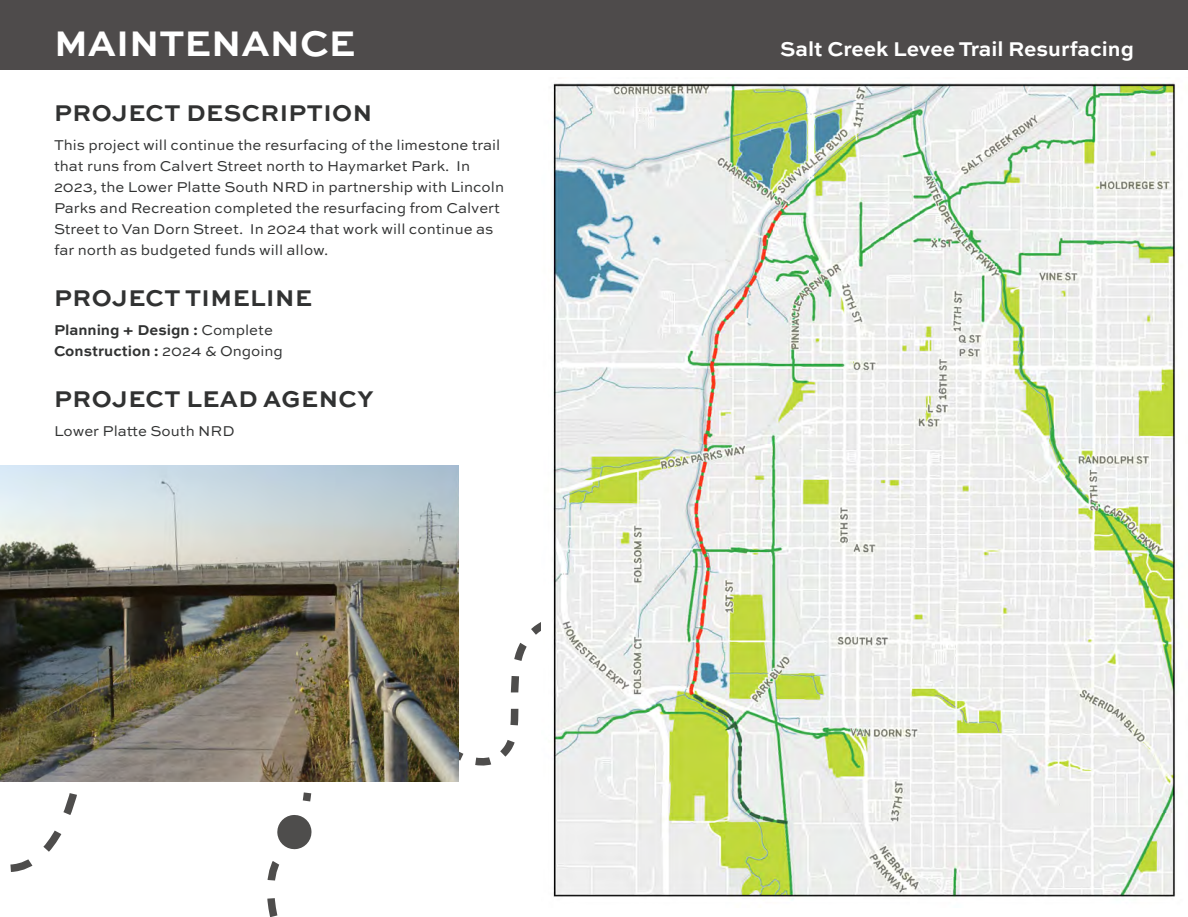
<style>
.page{position:relative;width:1188px;height:917px;background:#fff}
.page>*{position:absolute;margin:0;border:0;box-sizing:border-box;transform-origin:0 0}
.t1{font:700 37.5px "Sweet Sans Pro";color:#fff}
.t2{font:700 24px "Sweet Sans Pro";letter-spacing:.02em;color:#313232}
.t3{font:700 21px "Sweet Sans Pro";color:#fff}
.t4{font:15px/21px "Sweet Sans Pro";color:#313232}
.t5{font:700 15px "Sweet Sans Pro";color:#313232}
.s1{font-weight:400}
</style>
<div class="page">
<div style="left:0;top:0;width:1188px;height:70px;background:#4e4b4b"></div>
<svg style="left:458px;top:610px;width:83px;height:157px"></svg>
<svg style="left:10px;top:792px;width:302px;height:124px"></svg>
<img style="left:553px;top:82px;width:623px;height:818px">
<img style="left:0;top:465px;width:458px;height:317px">
<p class="t1" style="left:54px;top:15px;width:303px">MAINTENANCE</p>
<p class="t3" style="left:780px;top:33px;width:355px">Salt Creek Levee Trail Resurfacing</p>
<p class="t2" style="left:54px;top:95px;width:319px">PROJECT DESCRIPTION</p>
<p class="t4" style="left:54px;top:134px;width:452px">This project will continue the resurfacing of the limestone trail that runs from Calvert Street north to Haymarket Park. In 2023, the Lower Platte South NRD in partnership with Lincoln Parks and Recreation completed the resurfacing from Calvert Street to Van Dorn Street. In 2024 that work will continue as far north as budgeted funds will allow.</p>
<p class="t2" style="left:54px;top:280px;width:259px">PROJECT TIMELINE</p>
<p class="t5" style="left:54px;top:318px;width:220px">Planning + Design : <span class="s1">Complete</span></p>
<p class="t5" style="left:54px;top:339px;width:230px">Construction : <span class="s1">2024 &amp; Ongoing</span></p>
<p class="t2" style="left:54px;top:381px;width:321px">PROJECT LEAD AGENCY</p>
<p class="t4" style="left:54px;top:419px;width:182px">Lower Platte South NRD</p>
</div>
